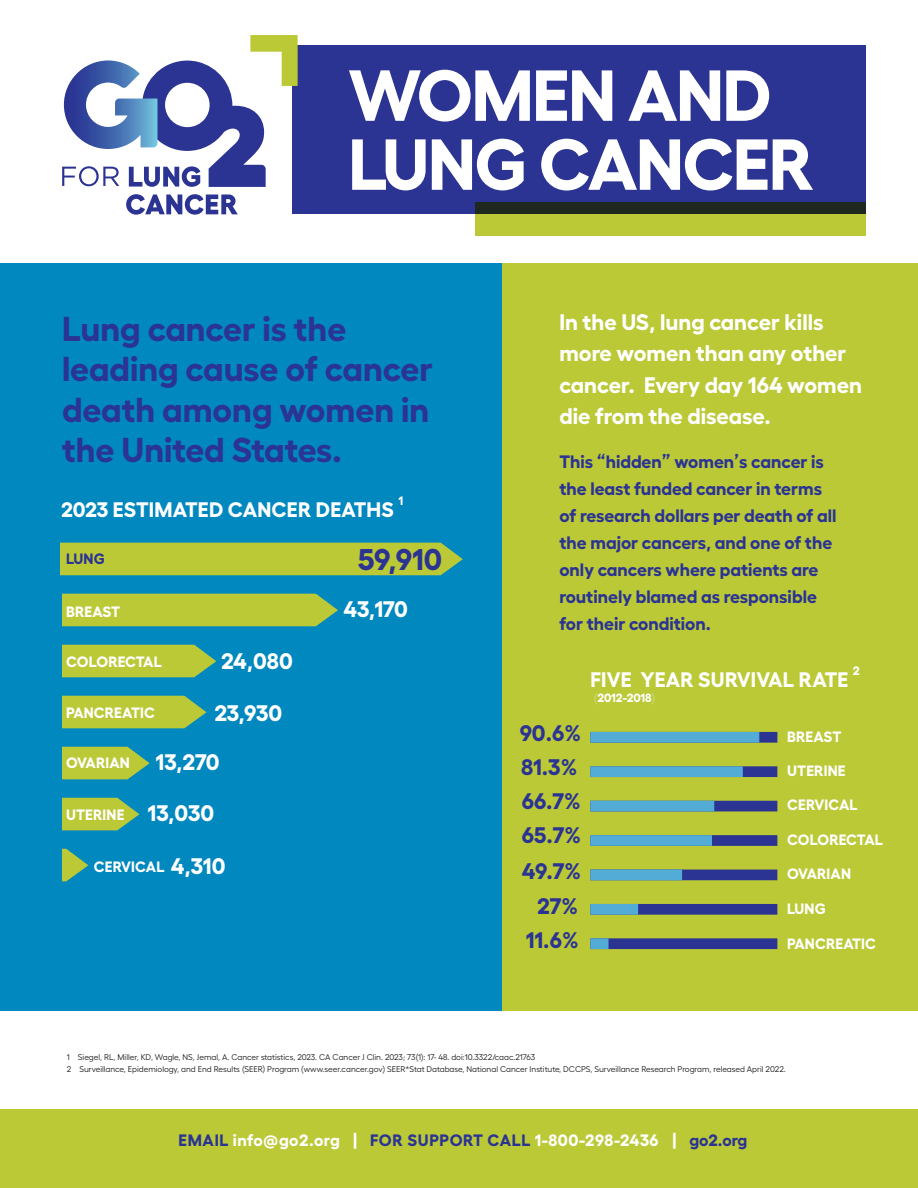
<style>
.page{position:relative;width:918px;height:1188px;background:#fff}
.page>*{position:absolute;margin:0;border:0;box-sizing:border-box;transform-origin:0 0}
.t1{font:700 72px/69px "Hellix TRIAL";letter-spacing:-.02em;color:#fff}
.t2{font:700 34.5px/40.5px "Hellix TRIAL";color:#2b3393}
.t3{font:700 30px "Hellix TRIAL";color:#2b3393}
.t4{font:700 22.5px/31.5px "Hellix TRIAL";color:#fff}
.t5{font:700 22.5px "Hellix TRIAL";color:#2b3393}
.t6{font:700 21px "Hellix TRIAL";letter-spacing:.01em;color:#fff}
.t7{font:700 18px/27px "Hellix TRIAL";color:#2b3393}
.t8{font:700 16.5px "Hellix";letter-spacing:.03em;color:#fff}
.t9{font:700 15px "Hellix TRIAL";letter-spacing:.01em;color:#fff}
.t10{font:700 15px "Hellix TRIAL";color:#2b3393}
.t11{font:700 12.3px "Hellix TRIAL";color:#fff}
.t12{font:700 12px "Hellix TRIAL";letter-spacing:-.01em;color:#fff}
.t13{font:8.25px/12px "Hellix";color:#231f20}
.s1{font-family:"Hellix"}
.s2{color:#2b3393}
</style>
<div class="page">
<div style="left:0;top:263px;width:918px;height:748px;background:#0088bf"></div>
<div style="left:502px;top:263px;width:416px;height:748px;background:#bbc937"></div>
<div style="left:590px;top:938px;width:187px;height:11px;background:#2b3393"></div>
<div style="left:590px;top:938px;width:19px;height:11px;background:#52acd5"></div>
<div style="left:590px;top:904px;width:187px;height:11px;background:#2b3393"></div>
<div style="left:590px;top:904px;width:48px;height:11px;background:#52acd5"></div>
<div style="left:590px;top:835px;width:187px;height:11px;background:#2b3393"></div>
<div style="left:590px;top:835px;width:122px;height:11px;background:#52acd5"></div>
<div style="left:590px;top:801px;width:187px;height:10px;background:#2b3393"></div>
<div style="left:590px;top:801px;width:124px;height:10px;background:#52acd5"></div>
<div style="left:590px;top:870px;width:187px;height:10px;background:#2b3393"></div>
<div style="left:590px;top:870px;width:92px;height:10px;background:#52acd5"></div>
<div style="left:590px;top:732px;width:187px;height:11px;background:#2b3393"></div>
<div style="left:590px;top:732px;width:169px;height:11px;background:#52acd5"></div>
<div style="left:590px;top:766px;width:187px;height:11px;background:#2b3393"></div>
<div style="left:590px;top:766px;width:153px;height:11px;background:#52acd5"></div>
<div style="left:62px;top:594px;width:276px;height:32px;background:#bbc937"></div>
<svg style="left:62px;top:645px;width:154px;height:32px;background:#aec440"></svg>
<svg style="left:62px;top:696px;width:145px;height:32px;background:#acc341"></svg>
<svg style="left:62px;top:747px;width:88px;height:32px;background:#a3c048"></svg>
<div style="left:60px;top:543px;width:403px;height:32px;background:#bbc937"></div>
<svg style="left:62px;top:798px;width:77px;height:32px;background:#a1c049"></svg>
<svg style="left:62px;top:849px;width:26px;height:32px"></svg>
<div style="left:293px;top:46px;width:573px;height:168px;background:#2b3393"></div>
<svg style="left:126px;top:194px;width:112px;height:21px"></svg>
<svg style="left:62px;top:35px;width:236px;height:152px"></svg>
<svg style="left:476px;top:203px;width:390px;height:33px;background:#87932f"></svg>
<div style="left:0;top:1109px;width:918px;height:79px;background:#bbc937"></div>
<h1 class="t1" style="left:348px;top:65px;width:467px">WOMEN AND<br>LUNG CANCER</h1>
<h2 class="t2" style="left:62px;top:310px;width:372px">Lung cancer is the leading cause of cancer death among women in the United States.</h2>
<h3 class="t11" style="left:398px;top:496px;width:6px">1</h3>
<h3 class="t6" style="left:61px;top:500px;width:334px">2023 ESTIMATED CANCER DEATHS</h3>
<h3 class="t10" style="left:66px;top:552px;width:40px">LUNG</h3>
<h3 class="t9" style="left:66px;top:605px;width:56px">BREAST</h3>
<h3 class="t9" style="left:66px;top:655px;width:97px">COLORECTAL</h3>
<h3 class="t9" style="left:66px;top:706px;width:90px">PANCREATIC</h3>
<h3 class="t9" style="left:66px;top:756px;width:65px">OVARIAN</h3>
<h3 class="t4" style="left:221px;top:647px;width:73px">24,080</h3>
<h3 class="t4" style="left:156px;top:690px;width:128px;line-height:48.9px;text-indent:59px">23,930<br>13,270</h3>
<h3 class="t4" style="left:148px;top:799px;width:68px">13,030</h3>
<h3 class="t4" style="left:171px;top:852px;width:56px">4,310</h3>
<h3 class="t9" style="left:66px;top:808px;width:60px">UTERINE</h3>
<h3 class="t9" style="left:94px;top:860px;width:72px">CERVICAL</h3>
<h3 class="t3" style="left:358px;top:546px;width:85px">59,910</h3>
<h3 class="t4" style="left:343px;top:595px;width:66px">43,170</h3>
<h3 class="t4" style="left:559px;top:307px;width:304px">In the US, lung cancer kills more women than any other cancer. Every day 164 women die from the disease.</h3>
<h3 class="t7" style="left:559px;top:449px;width:278px">This <span class="s1">“</span>hidden<span class="s1">”</span> women<span class="s1">’</span>s cancer is the least funded cancer in terms of research dollars per death of all the major cancers, and one of the only cancers where patients are routinely blamed as responsible for their condition.</h3>
<h3 class="t11" style="left:853px;top:665px;width:8px">2</h3>
<h3 class="t6" style="left:590px;top:670px;width:260px">FIVE YEAR SURVIVAL RATE</h3>
<h3 class="t12" style="left:595px;top:692px;width:62px"><span class="s1">(</span>2012-2018<span class="s1">)</span></h3>
<h3 class="t5" style="left:520px;top:723px;width:63px">90.6<span class="s1">%</span></h3>
<h3 class="t9" style="left:787px;top:730px;width:56px">BREAST</h3>
<h3 class="t5" style="left:521px;top:757px;width:58px">81.3<span class="s1">%</span></h3>
<h3 class="t9" style="left:787px;top:764px;width:60px">UTERINE</h3>
<h3 class="t5" style="left:522px;top:791px;width:60px">66.7<span class="s1">%</span></h3>
<h3 class="t9" style="left:787px;top:798px;width:72px">CERVICAL</h3>
<h3 class="t5" style="left:522px;top:825px;width:61px">65.7<span class="s1">%</span></h3>
<h3 class="t9" style="left:787px;top:833px;width:97px">COLORECTAL</h3>
<h3 class="t5" style="left:522px;top:861px;width:61px">49.7<span class="s1">%</span></h3>
<h3 class="t9" style="left:787px;top:867px;width:65px">OVARIAN</h3>
<h3 class="t5" style="left:537px;top:896px;width:42px">27<span class="s1">%</span></h3>
<h3 class="t9" style="left:787px;top:902px;width:40px">LUNG</h3>
<h3 class="t5" style="left:526px;top:930px;width:54px">11.6<span class="s1">%</span></h3>
<h3 class="t9" style="left:787px;top:937px;width:90px">PANCREATIC</h3>
<p class="t13" style="left:67px;top:1050px;width:720px">1 Siegel, RL, Miller, KD, Wagle, NS, Jemal, A. Cancer statistics, 2023. CA Cancer J Clin. 2023; 73(1): 17- 48. doi:10.3322/caac.21763<br>2 Surveillance, Epidemiology, and End Results (SEER) Program (www.seer.cancer.gov) SEER*Stat Database, National Cancer Institute, DCCPS, Surveillance Research Program, released April 2022.</p>
<h3 class="t8" style="left:179px;top:1127px;width:570px"><span class="s2">EMAIL</span> info@go2.org | <span class="s2">FOR SUPPORT CALL</span> 1-800-298-2436 | <span class="s2">go2.org</span></h3>
</div>
